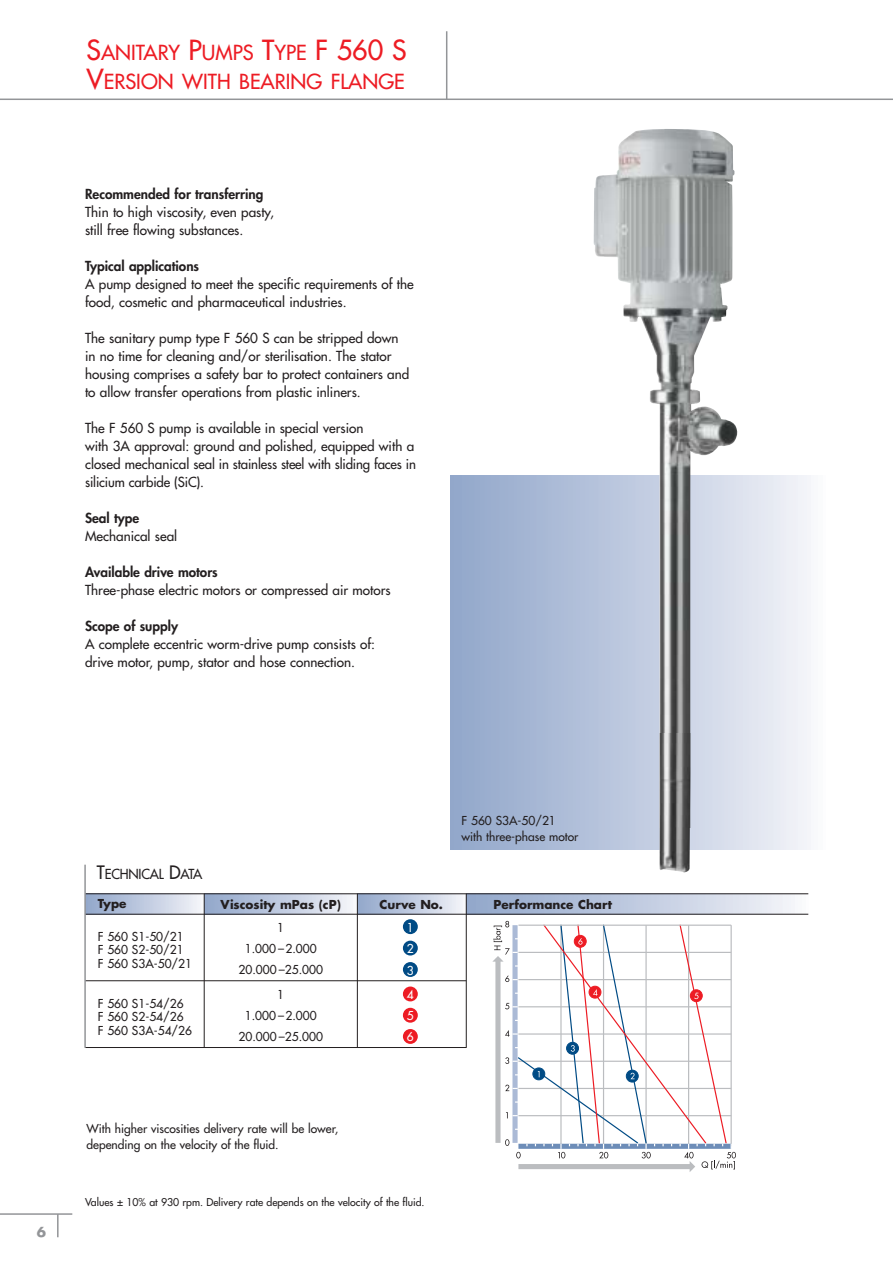
<style>
.page{position:relative;width:893px;height:1263px;background:#fff}
.page>*{position:absolute;margin:0;border:0;box-sizing:border-box;transform-origin:0 0}
.t1{font:20.25px/28.5px "Futura";color:#ed1c24}
.t2{font:13.5px/18px "Futura";color:#231f20}
.t3{font:800 13.5px "Futura";color:#231f20}
.t4{font:700 13.5px "Futura";color:#939598}
.t5{font:12px/15.8px "Futura";color:#231f20}
.t6{font:700 12px "Futura";color:#231f20}
.t7{font:12px/21.3px "Futura";color:#fff;text-align:justify}
.t8{font:10.5px "Futura";color:#231f20}
.s1{font-size:27px}
.s2{font-size:18px}
</style>
<div class="page">
<hr style="left:0;top:1213px;width:72px;height:2px;background:#939598">
<hr style="left:57px;top:1214px;width:2px;height:23px;background:#939598">
<div style="left:451px;top:476px;width:374px;height:374px;background:linear-gradient(to right,#8fa4c9,#f5f6fa)"></div>
<img style="left:593px;top:129px;width:145px;height:699px">
<img style="left:658px;top:733px;width:34px;height:140px">
<hr style="left:0;top:99px;width:892px;height:1px;background:#939598">
<hr style="left:446px;top:31px;width:1px;height:68px;background:#939598">
<svg style="left:492px;top:921px;width:244px;height:251px"></svg>
<div style="left:85px;top:894px;width:119px;height:20px;background:linear-gradient(to right,#90a5c9,#f3f4f9)"></div>
<div style="left:204px;top:894px;width:153px;height:20px;background:linear-gradient(to right,#90a5c9,#f4f4f9)"></div>
<div style="left:357px;top:894px;width:109px;height:20px;background:linear-gradient(to right,#90a5ca,#f3f4f9)"></div>
<div style="left:466px;top:894px;width:342px;height:20px;background:linear-gradient(to right,#8fa4c9,#f5f5fa)"></div>
<hr style="left:85px;top:894px;width:723px;height:1px;background:#231f20">
<hr style="left:85px;top:914px;width:723px;height:1px;background:#231f20">
<hr style="left:85px;top:981px;width:381px;height:1px;background:#231f20">
<hr style="left:85px;top:1047px;width:381px;height:1px;background:#231f20">
<hr style="left:204px;top:894px;width:1px;height:154px;background:#231f20">
<hr style="left:357px;top:894px;width:1px;height:153px;background:#231f20">
<hr style="left:466px;top:894px;width:1px;height:154px;background:#231f20">
<div style="left:403px;top:919px;width:15px;height:15px;background:#004b85;border-radius:50%"></div>
<div style="left:403px;top:941px;width:15px;height:15px;background:#004b85;border-radius:50%"></div>
<div style="left:403px;top:962px;width:15px;height:15px;background:#004b85;border-radius:50%"></div>
<div style="left:403px;top:987px;width:15px;height:14px;background:#ed1c24;border-radius:50%"></div>
<div style="left:403px;top:1008px;width:15px;height:15px;background:#ed1c24;border-radius:50%"></div>
<div style="left:403px;top:1029px;width:15px;height:15px;background:#ed1c24;border-radius:50%"></div>
<hr style="left:84px;top:865px;width:2px;height:183px;background:#939598">
<h1 class="t1" style="left:87px;top:40px;width:321px"><span class="s1">S</span>ANITARY <span class="s1">P</span>UMPS <span class="s1">T</span>YPE <span class="s1">F 560 S<br>V</span>ERSION WITH BEARING FLANGE</h1>
<p class="t3" style="left:85px;top:188px;width:180px">Recommended for transferring</p>
<p class="t2" style="left:85px;top:204px;width:190px">Thin to high viscosity, even pasty, still free flowing substances.</p>
<p class="t3" style="left:85px;top:260px;width:116px">Typical applications</p>
<p class="t2" style="left:85px;top:276px;width:330px">A pump designed to meet the specific requirements of the food, cosmetic and pharmaceutical industries.</p>
<p class="t2" style="left:85px;top:330px;width:326px">The sanitary pump type F 560 S can be stripped down in no time for cleaning and/or sterilisation. The stator housing comprises a safety bar to protect containers and to allow transfer operations from plastic inliners.</p>
<p class="t2" style="left:85px;top:420px;width:332px">The F 560 S pump is available in special version<br>with 3A approval: ground and polished, equipped with a closed mechanical seal in stainless steel with sliding faces in silicium carbide (SiC).</p>
<p class="t3" style="left:85px;top:512px;width:56px">Seal type</p>
<p class="t2" style="left:85px;top:528px;width:94px">Mechanical seal</p>
<p class="t3" style="left:85px;top:566px;width:134px">Available drive motors</p>
<p class="t2" style="left:85px;top:582px;width:307px">Three-phase electric motors or compressed air motors</p>
<p class="t3" style="left:85px;top:620px;width:94px">Scope of supply</p>
<p class="t2" style="left:85px;top:636px;width:291px">A complete eccentric worm-drive pump consists of: drive motor, pump, stator and hose connection.</p>
<p class="t4" style="left:37px;top:1226px;width:11px">6</p>
<p class="t5" style="left:461px;top:814px;width:118px">F 560 S3A-50/21 with three-phase motor</p>
<p class="t2" style="left:97px;top:865px;width:107px"><span class="s2">T</span>ECHNICAL <span class="s2">D</span>ATA</p>
<p class="t6" style="left:98px;top:899px;width:30px">Type</p>
<p class="t6" style="left:221px;top:899px;width:122px">Viscosity mPas (cP)</p>
<p class="t6" style="left:379px;top:899px;width:65px">Curve No.</p>
<p class="t6" style="left:493px;top:899px;width:120px">Performance Chart</p>
<p class="t5" style="left:98px;top:929px;width:87px">F 560 S1-50/21</p>
<p class="t5" style="left:277px;top:920px;width:8px">1</p>
<p class="t7" style="left:407px;top:918px;width:8px">1<br>2<br>3</p>
<p class="t7" style="left:407px;top:984px;width:8px">4<br>5<br>6</p>
<p class="t5" style="left:98px;top:943px;width:87px">F 560 S2-50/21</p>
<p class="t5" style="left:245px;top:941px;width:73px">1.000 –2.000</p>
<p class="t5" style="left:98px;top:956px;width:96px">F 560 S3A-50/21</p>
<p class="t5" style="left:238px;top:962px;width:86px">20.000 –25.000</p>
<p class="t5" style="left:98px;top:996px;width:87px">F 560 S1-54/26</p>
<p class="t5" style="left:277px;top:987px;width:8px">1</p>
<p class="t5" style="left:98px;top:1010px;width:87px">F 560 S2-54/26</p>
<p class="t5" style="left:245px;top:1008px;width:73px">1.000 –2.000</p>
<p class="t5" style="left:98px;top:1023px;width:96px">F 560 S3A-54/26</p>
<p class="t5" style="left:238px;top:1029px;width:86px">20.000 –25.000</p>
<p class="t5" style="left:87px;top:1122px;width:253px">With higher viscosities delivery rate will be lower, depending on the velocity of the fluid.</p>
<p class="t8" style="left:85px;top:1197px;width:341px">Values ± 10% at 930 rpm. Delivery rate depends on the velocity of the fluid.</p>
</div>
